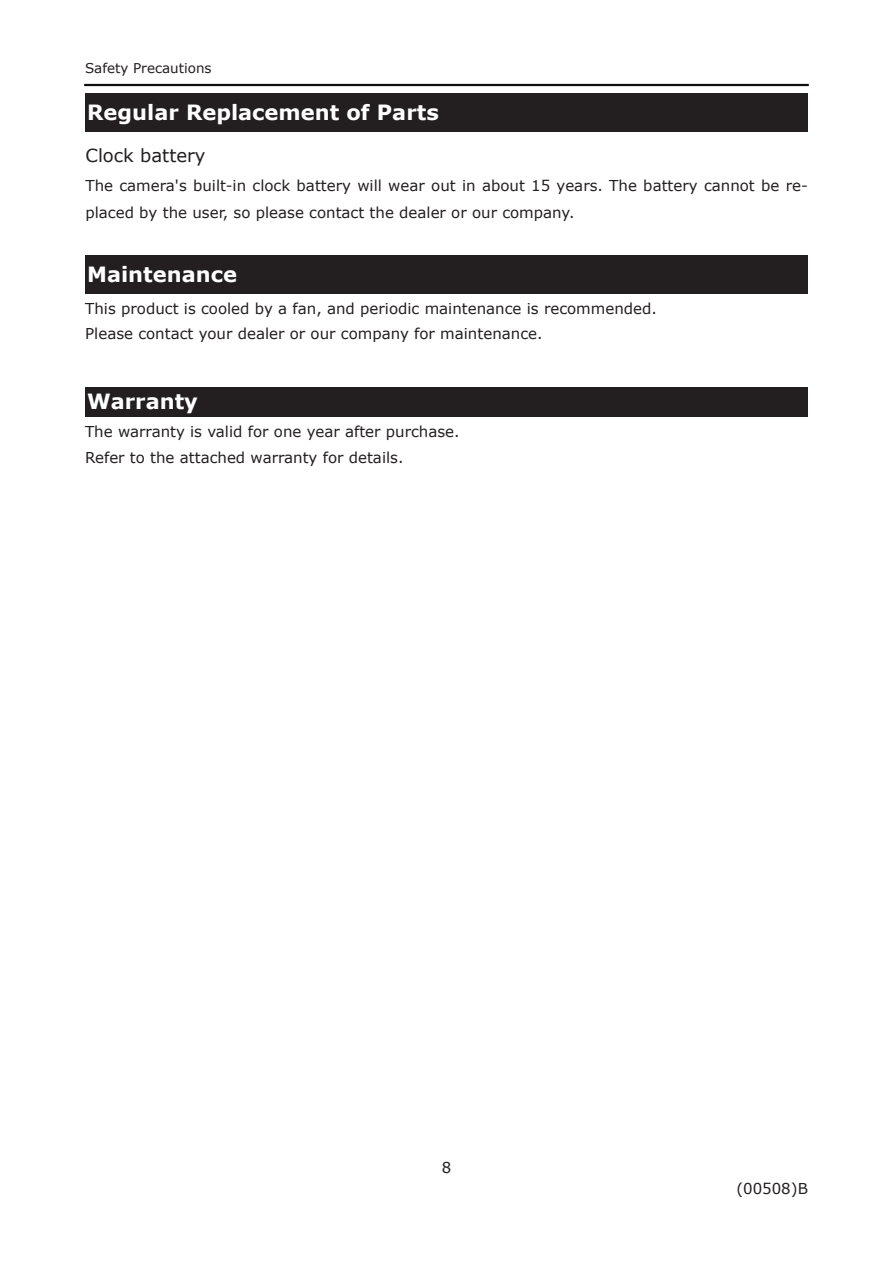
<style>
.page{position:relative;width:893px;height:1263px;background:#fff}
.page>*{position:absolute;margin:0;border:0;box-sizing:border-box;transform-origin:0 0}
.基本段落_ENG_白抜き{font:700 21px "Verdana";color:#fff}
.基本段落_ENG{font:18px "Verdana";color:#231f20}
.基本段落_ENG-2{font:15px/26.2px "Verdana";color:#231f20}
.基本段落_ENG-3{font:13.5px "Verdana";color:#231f20}
</style>
<div class="page">
<div style="left:85px;top:94px;width:723px;height:38px;background:#231f20"></div>
<div style="left:85px;top:255px;width:723px;height:38px;background:#231f20"></div>
<div style="left:85px;top:387px;width:723px;height:30px;background:#231f20"></div>
<img style="left:84px;top:83px;width:725px;height:4px">
<p class="基本段落_ENG-3" style="left:85px;top:59px;width:128px">Safety Precautions</p>
<p class="基本段落_ENG_白抜き" style="left:87px;top:98px;width:353px">Regular Replacement of Parts</p>
<p class="基本段落_ENG" style="left:85px;top:144px;width:122px">Clock battery</p>
<p class="基本段落_ENG-2" style="left:85px;top:173px;width:724px">The camera's built-in clock battery will wear out in about 15 years. The battery cannot be re&shy;placed by the user, so please contact the dealer or our company.</p>
<p class="基本段落_ENG_白抜き" style="left:87px;top:259px;width:151px">Maintenance</p>
<p class="基本段落_ENG-2" style="left:85px;top:295px;width:573px">This product is cooled by a fan, and periodic maintenance is recommended.</p>
<p class="基本段落_ENG-2" style="left:85px;top:320px;width:459px">Please contact your dealer or our company for maintenance.</p>
<p class="基本段落_ENG_白抜き" style="left:87px;top:387px;width:112px">Warranty</p>
<p class="基本段落_ENG-2" style="left:85px;top:418px;width:376px">The warranty is valid for one year after purchase.</p>
<p class="基本段落_ENG-2" style="left:85px;top:444px;width:320px">Refer to the attached warranty for details.</p>
<p class="基本段落_ENG-2" style="left:442px;top:1154px;width:11px">8</p>
<p class="基本段落_ENG-2" style="left:736px;top:1175px;width:73px">(00508)B</p>
</div>
